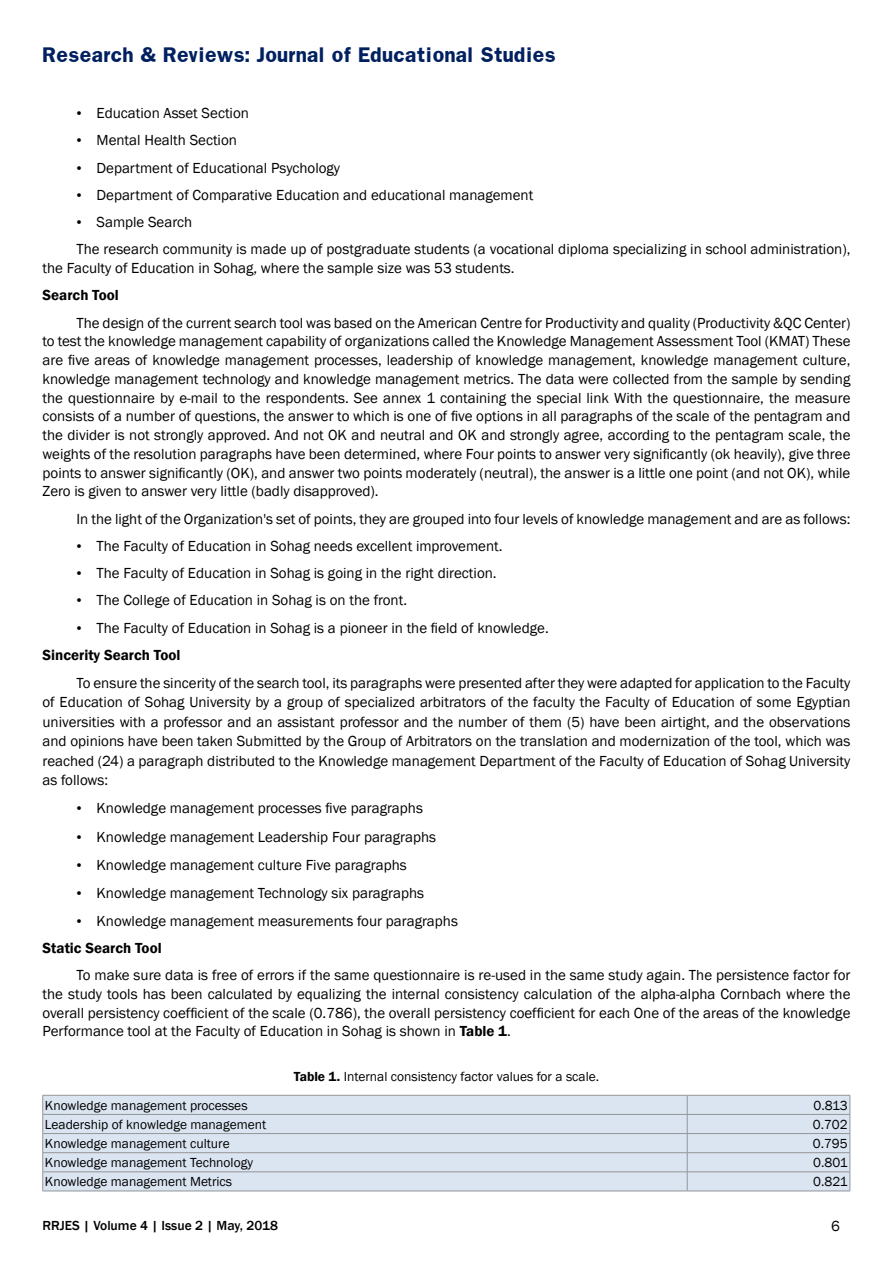
<style>
.page{position:relative;width:893px;height:1263px;background:#fff}
.page>*{position:absolute;margin:0;border:0;box-sizing:border-box;transform-origin:0 0}
.t1{font:700 18px "Franklin";color:#002060}
.t2{font:15px/18.8px "Franklin Gothic";color:#000;text-align:justify}
.SUB-SD{font:600 15px "Franklin Gothic";color:#000}
.t3{font:13.5px "Franklin Gothic";color:#000}
.t4{font:500 13.5px "Franklin Gothic";color:#000}
.s1{font-family:"Times New Roman"}
.s2{font-weight:600}
</style>
<div class="page">
<div style="left:43px;top:1096px;width:807px;height:95px;background:#dbe5f1"></div>
<hr style="left:43px;top:1095px;width:644px;height:1px;background:#939598">
<hr style="left:687px;top:1095px;width:163px;height:1px;background:#939598">
<hr style="left:43px;top:1114px;width:644px;height:1px;background:#939598">
<hr style="left:687px;top:1114px;width:163px;height:1px;background:#939598">
<hr style="left:43px;top:1133px;width:644px;height:1px;background:#939598">
<hr style="left:687px;top:1133px;width:163px;height:1px;background:#939598">
<hr style="left:43px;top:1152px;width:644px;height:1px;background:#939598">
<hr style="left:687px;top:1152px;width:163px;height:1px;background:#939598">
<hr style="left:43px;top:1171px;width:644px;height:1px;background:#939598">
<svg style="left:42px;top:1095px;width:1px;height:96px"></svg>
<hr style="left:687px;top:1171px;width:163px;height:1px;background:#939598">
<svg style="left:687px;top:1095px;width:1px;height:96px"></svg>
<svg style="left:850px;top:1095px;width:1px;height:96px"></svg>
<hr style="left:43px;top:1191px;width:644px;height:1px;background:#939598">
<hr style="left:687px;top:1191px;width:163px;height:1px;background:#939598">
<p class="t1" style="left:43px;top:43px;width:515px">Research &amp; Reviews: Journal of Educational Studies</p>
<p class="t2" style="left:77px;top:104px;width:174px"><span class="s1">•</span> Education Asset Section</p>
<p class="t2" style="left:77px;top:131px;width:162px"><span class="s1">•</span> Mental Health Section</p>
<p class="t2" style="left:77px;top:159px;width:265px"><span class="s1">•</span> Department of Educational Psychology</p>
<p class="t2" style="left:77px;top:186px;width:458px"><span class="s1">•</span> Department of Comparative Education and educational management</p>
<p class="t2" style="left:77px;top:213px;width:117px"><span class="s1">•</span> Sample Search</p>
<p class="t2" style="left:43px;top:240px;width:809px;text-indent:34px">The research community is made up of postgraduate students (a vocational diploma specializing in school administration), the Faculty of Education in Sohag, where the sample size was 53 students.</p>
<p class="SUB-SD" style="left:43px;top:286px;width:78px">Search Tool</p>
<p class="t2" style="left:43px;top:314px;width:809px;text-indent:34px">The design of the current search tool was based on the American Centre for Productivity and quality (Productivity &amp;QC Center) to test the knowledge management capability of organizations called the Knowledge Management Assessment Tool (KMAT) These are five areas of knowledge management processes, leadership of knowledge management, knowledge management culture, knowledge management technology and knowledge management metrics. The data were collected from the sample by sending the questionnaire by e-mail to the respondents. See annex 1 containing the special link With the questionnaire, the measure consists of a number of questions, the answer to which is one of five options in all paragraphs of the scale of the pentagram and the divider is not strongly approved. And not OK and neutral and OK and strongly agree, according to the pentagram scale, the weights of the resolution paragraphs have been determined, where Four points to answer very significantly (ok heavily), give three points to answer significantly (OK), and answer two points moderately (neutral), the answer is a little one point (and not OK), while Zero is given to answer very little (badly disapproved).</p>
<p class="t2" style="left:77px;top:510px;width:775px">In the light of the Organization's set of points, they are grouped into four levels of knowledge management and are as follows:</p>
<p class="t2" style="left:77px;top:537px;width:428px"><span class="s1">•</span> The Faculty of Education in Sohag needs excellent improvement.</p>
<p class="t2" style="left:77px;top:564px;width:422px"><span class="s1">•</span> The Faculty of Education in Sohag is going in the right direction.</p>
<p class="t2" style="left:77px;top:591px;width:332px"><span class="s1">•</span> The College of Education in Sohag is on the front.</p>
<p class="t2" style="left:77px;top:619px;width:474px"><span class="s1">•</span> The Faculty of Education in Sohag is a pioneer in the field of knowledge.</p>
<p class="SUB-SD" style="left:43px;top:646px;width:139px">Sincerity Search Tool</p>
<p class="t2" style="left:43px;top:673px;width:809px;line-height:19.5px;text-indent:34px">To ensure the sincerity of the search tool, its paragraphs were presented after they were adapted for application to the Faculty of Education of Sohag University by a group of specialized arbitrators of the faculty the Faculty of Education of some Egyptian universities with a professor and an assistant professor and the number of them (5) have been airtight, and the observations and opinions have been taken Submitted by the Group of Arbitrators on the translation and modernization of the tool, which was reached (24) a paragraph distributed to the Knowledge management Department of the Faculty of Education of Sohag University as follows:</p>
<p class="t2" style="left:77px;top:799px;width:348px"><span class="s1">•</span> Knowledge management processes five paragraphs</p>
<p class="t2" style="left:77px;top:827px;width:361px"><span class="s1">•</span> Knowledge management Leadership Four paragraphs</p>
<p class="t2" style="left:77px;top:855px;width:332px"><span class="s1">•</span> Knowledge management culture Five paragraphs</p>
<p class="t2" style="left:77px;top:883px;width:349px"><span class="s1">•</span> Knowledge management Technology six paragraphs</p>
<p class="t2" style="left:77px;top:911px;width:383px"><span class="s1">•</span> Knowledge management measurements four paragraphs</p>
<p class="SUB-SD" style="left:43px;top:938px;width:121px">Static Search Tool</p>
<p class="t2" style="left:43px;top:966px;width:809px;text-indent:34px">To make sure data is free of errors if the same questionnaire is re-used in the same study again. The persistence factor for the study tools has been calculated by equalizing the internal consistency calculation of the alpha-alpha Cornbach where the overall persistency coefficient of the scale (0.786), the overall persistency coefficient for each One of the areas of the knowledge Performance tool at the Faculty of Education in Sohag is shown in <span class="s2">Table 1</span>.</p>
<p class="t3" style="left:294px;top:1068px;width:307px"><span class="s2">Table 1.</span> Internal consistency factor values for a scale.</p>
<p class="t3" style="left:45px;top:1097px;width:204px">Knowledge management processes</p>
<p class="t3" style="left:813px;top:1097px;width:36px">0.813</p>
<p class="t3" style="left:45px;top:1116px;width:223px">Leadership of knowledge management</p>
<p class="t3" style="left:813px;top:1116px;width:37px">0.702</p>
<p class="t3" style="left:45px;top:1135px;width:186px">Knowledge management culture</p>
<p class="t3" style="left:813px;top:1135px;width:37px">0.795</p>
<p class="t3" style="left:45px;top:1154px;width:210px">Knowledge management Technology</p>
<p class="t3" style="left:813px;top:1154px;width:36px">0.801</p>
<p class="t3" style="left:45px;top:1173px;width:189px">Knowledge management Metrics</p>
<p class="t3" style="left:813px;top:1173px;width:36px">0.821</p>
<p class="t4" style="left:43px;top:1217px;width:237px">RRJES | Volume 4 | Issue 2 | May, 2018</p>
<p class="t2" style="left:831px;top:1217px;width:10px">6</p>
</div>
